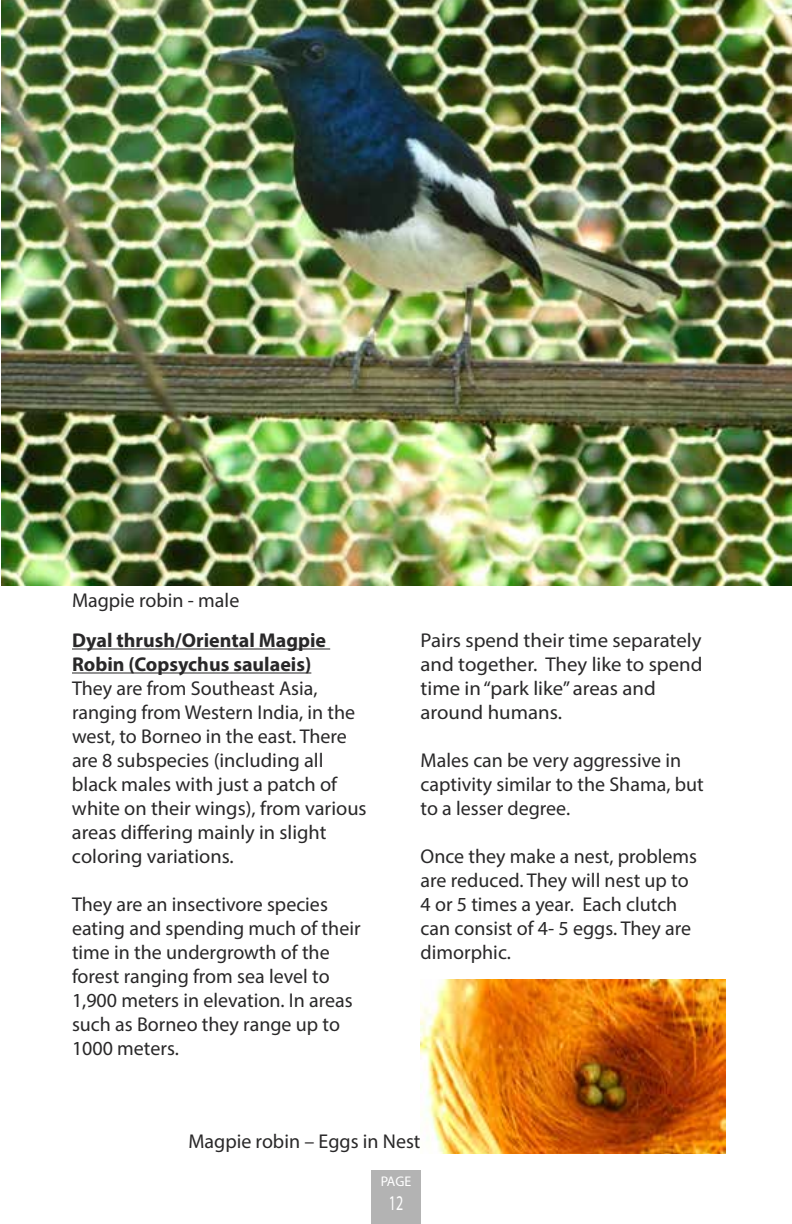
<style>
.page{position:relative;width:792px;height:1224px;background:#fff}
.page>*{position:absolute;margin:0;border:0;box-sizing:border-box;transform-origin:0 0}
.t1{font:21px "Myriad Pro";color:#fff;scale:.67 1}
.t2{font:20px/24px "Myriad Pro";color:#292829}
.t3{font:20px/24px "Myriad Pro";color:#292829;scale:1.04 1}
.t4{font:700 20px/24px "Myriad Pro";color:#292829}
.t5{font:14px "Myriad Pro";color:#fff}
</style>
<div class="page">
<div style="left:371px;top:1170px;width:50px;height:54px;background:#b3b3b3"></div>
<hr style="left:72px;top:648px;width:258px;height:1px;background:#292829">
<hr style="left:72px;top:672px;width:239px;height:1px;background:#292829">
<img style="left:1px;top:0;width:791px;height:585px">
<img style="left:421px;top:980px;width:305px;height:174px">
<p class="t2" style="left:72px;top:588px;width:169px">Magpie robin - male</p>
<p class="t4" style="left:72px;top:628px;width:256px">Dyal thrush/Oriental Magpie<br>Robin (Copsychus saulaeis)</p>
<p class="t2" style="left:72px;top:676px;width:296px">They are from Southeast Asia, ranging from Western India, in the west, to Borneo in the east. There are 8 subspecies (including all black males with just a patch of white on their wings), from various areas differing mainly in slight coloring variations.</p>
<p class="t2" style="left:72px;top:892px;width:290px">They are an insectivore species eating and spending much of their time in the undergrowth of the forest ranging from sea level to<br>1,900 meters in elevation. In areas such as Borneo they range up to<br>1000 meters.</p>
<p class="t3" style="left:421px;top:628px;width:273px">Pairs spend their time separately and together. They like to spend time in “park like” areas and around humans.</p>
<p class="t2" style="left:421px;top:748px;width:285px">Males can be very aggressive in captivity similar to the Shama, but to a lesser degree.</p>
<p class="t2" style="left:421px;top:844px;width:278px">Once they make a nest, problems are reduced. They will nest up to<br>4 or 5 times a year. Each clutch can consist of 4- 5 eggs. They are dimorphic.</p>
<p class="t2" style="left:188px;top:1129px;width:234px">Magpie robin – Eggs in Nest</p>
<p class="t5" style="left:381px;top:1172px;width:32px">PAGE</p>
<p class="t1" style="left:389px;top:1190px;width:23px">12</p>
</div>
